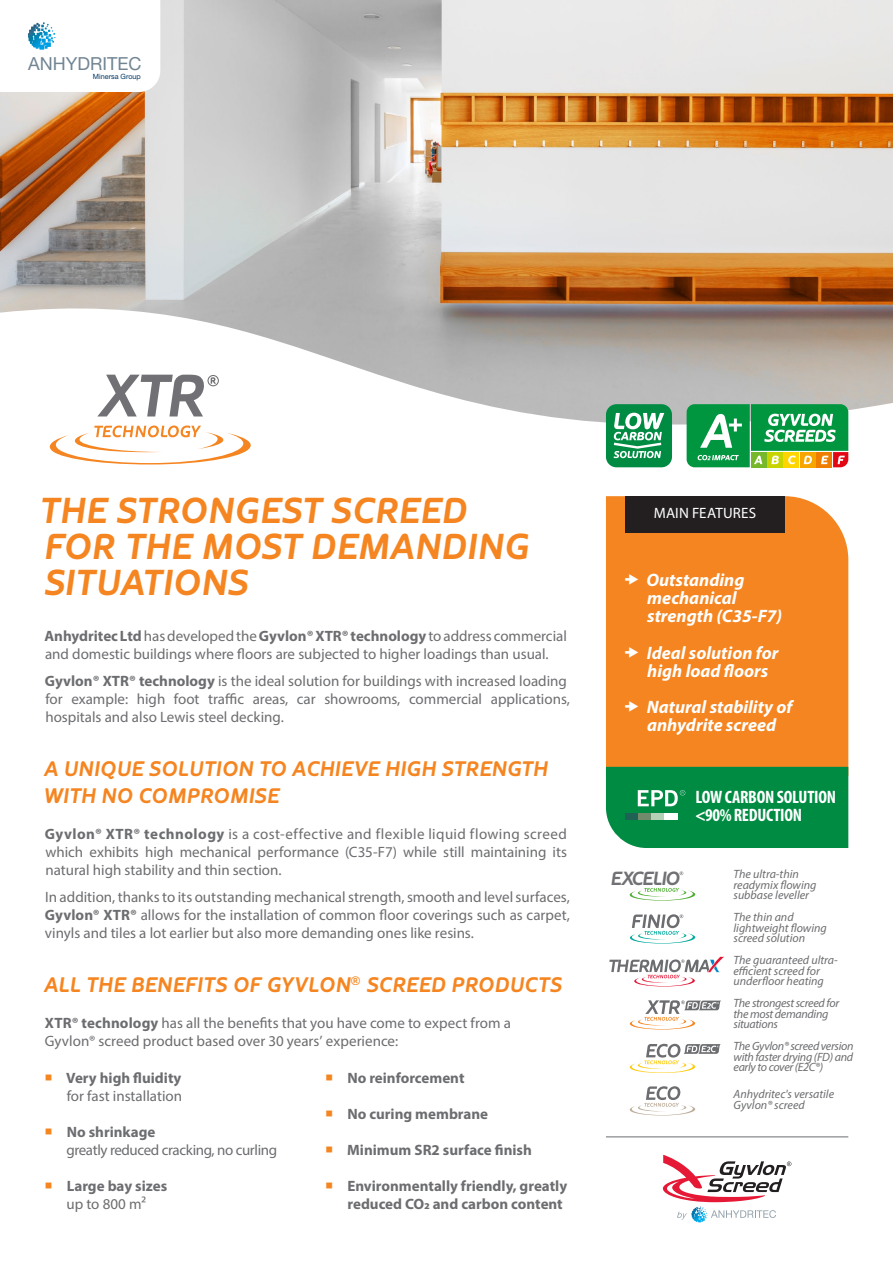
<style>
.page{position:relative;width:893px;height:1263px;background:#fff}
.page>*{position:absolute;margin:0;border:0;box-sizing:border-box;transform-origin:0 0}
.Baseline_Sable{font:italic 700 36px/36.2px "Oblik";color:#f58520}
.Titre_Orange{font:italic 700 21px/27px "Oblik";color:#f58520}
.t1{font:italic 700 19.05px "Oblik";letter-spacing:-.04em;color:#717074}
.t2{font:italic 700 18px/18px "Myriad Pro";color:#fff}
.NB{font:700 condensed 18px "Myriad Pro";letter-spacing:-.015em;color:#fff}
.t3{font:18px "Helvetica Neue";color:#728593}
.Courant{font:15px/18px "Myriad Pro";color:#6c6d70}
.t4{font:700 15px/18px "Myriad Pro";color:#6c6d70;text-align:center}
.Courant-2{font:15px/18px "Myriad Pro";letter-spacing:-.025em;color:#6c6d70}
.Pro_Ed__Paragraph{font:15px "Myriad Pro";letter-spacing:.01em;color:#fff}
.t5{font:italic 12px/10.5px "Myriad Pro";color:#6c6d70}
.t6{font:italic 12px/10.5px "Myriad Pro";letter-spacing:-.025em;color:#6c6d70}
.t7{font:7.2px "Helvetica Neue";color:#003864}
.s1{font-weight:700}
.s2{color:#f58520}
.s3{font-weight:400}
</style>
<div class="page">
<img style="left:0;top:0;width:893px;height:426px">
<div style="left:606px;top:496px;width:242px;height:271px;background:#f58520"></div>
<div style="left:625px;top:496px;width:159px;height:36px;background:#231f20"></div>
<svg style="left:97px;top:375px;width:122px;height:41px"></svg>
<svg style="left:50px;top:425px;width:201px;height:39px"></svg>
<svg style="left:630px;top:1086px;width:65px;height:29px"></svg>
<hr style="left:606px;top:1136px;width:242px;height:1px;background:#6c6d70">
<svg style="left:630px;top:888px;width:65px;height:13px"></svg>
<svg style="left:680px;top:871px;width:3px;height:4px"></svg>
<svg style="left:630px;top:914px;width:65px;height:29px"></svg>
<svg style="left:630px;top:1000px;width:91px;height:29px"></svg>
<svg style="left:630px;top:1044px;width:91px;height:29px"></svg>
<svg style="left:609px;top:956px;width:116px;height:30px"></svg>
<svg style="left:0;top:0;width:160px;height:92px"></svg>
<svg style="left:663px;top:1155px;width:128px;height:67px"></svg>
<svg style="left:687px;top:404px;width:161px;height:63px;background:#4cab5f"></svg>
<svg style="left:606px;top:404px;width:66px;height:63px"></svg>
<div style="left:606px;top:767px;width:242px;height:81px;background:#008b43"></div>
<svg style="left:625px;top:574px;width:13px;height:11px"></svg>
<svg style="left:625px;top:647px;width:13px;height:10px"></svg>
<svg style="left:625px;top:701px;width:13px;height:10px"></svg>
<p class="t3" style="left:28px;top:53px;width:115px">ANHYDRITEC</p>
<p class="t7" style="left:93px;top:72px;width:49px">Minersa Group</p>
<p class="Baseline_Sable" style="left:39px;top:493px;width:491px">THE STRONGEST SCREED<br>FOR THE MOST DEMANDING<br>SITUATIONS</p>
<p class="Courant" style="left:44px;top:626px;width:524px"><span class="s1">Anhydritec Ltd</span> has developed the <span class="s1">Gyvlon® XTR® technology</span> to address commercial and domestic buildings where floors are subjected to higher loadings than usual.</p>
<p class="Courant" style="left:45px;top:671px;width:526px"><span class="s1">Gyvlon® XTR® technology</span> is the ideal solution for buildings with increased loading for example: high foot traffic areas, car showrooms, commercial applications, hospitals and also Lewis steel decking.</p>
<p class="Titre_Orange" style="left:43px;top:755px;width:506px">A UNIQUE SOLUTION TO ACHIEVE HIGH STRENGTH<br>WITH NO COMPROMISE</p>
<p class="Courant" style="left:45px;top:825px;width:524px;text-align:justify"><span class="s1">Gyvlon® XTR® technology</span> is a cost-effective and flexible liquid flowing screed which exhibits high mechanical performance (C35-F7) while still maintaining its natural high stability and thin section.</p>
<p class="Courant" style="left:45px;top:888px;width:527px;text-align:justify">In addition, thanks to its outstanding mechanical strength, smooth and level surfaces, <span class="s1">Gyvlon® XTR®</span> allows for the installation of common floor coverings such as carpet, vinyls and tiles a lot earlier but also more demanding ones like resins.</p>
<p class="Titre_Orange" style="left:43px;top:972px;width:520px">ALL THE BENEFITS OF GYVLON<sup>®</sup> SCREED PRODUCTS</p>
<p class="Courant" style="left:45px;top:1014px;width:468px"><span class="s1">XTR® technology</span> has all the benefits that you have come to expect from a<br>Gyvlon® screed product based over 30 years’ experience:</p>
<p class="Courant" style="left:44px;top:1068px;width:139px;text-align:right"><span class="s2">○</span> <span class="s1">Very high fluidity </span>for fast installation</p>
<p class="Courant-2" style="left:67px;top:1122px;width:212px;text-indent:-22px"><span class="s2">○</span> <span class="s1">No shrinkage<br></span>greatly reduced cracking, no curling</p>
<p class="t4" style="left:44px;top:1176px;width:124px"><span class="s2">○</span> Large bay sizes <span class="s3">up to 800 m²</span></p>
<p class="t4" style="left:325px;top:1068px;width:141px"><span class="s2">○</span> No reinforcement</p>
<p class="t4" style="left:325px;top:1104px;width:165px"><span class="s2">○</span> No curing membrane</p>
<p class="t4" style="left:325px;top:1140px;width:208px"><span class="s2">○</span> Minimum SR2 surface finish</p>
<p class="t4" style="left:325px;top:1176px;width:244px;text-align:right"><span class="s2">○</span> Environmentally friendly, greatly reduced CO2 and carbon content</p>
<p class="Pro_Ed__Paragraph" style="left:654px;top:504px;width:104px">MAIN FEATURES</p>
<p class="t2" style="left:646px;top:571px;width:137px">Outstanding mechanical strength (C35-F7)</p>
<p class="t2" style="left:647px;top:643px;width:133px">Ideal solution for high load floors</p>
<p class="t2" style="left:647px;top:697px;width:147px">Natural stability of anhydrite screed</p>
<p class="NB" style="left:695px;top:786px;width:142px">LOW CARBON SOLUTION</p>
<p class="NB" style="left:695px;top:804px;width:108px">&lt;90% REDUCTION</p>
<p class="t1" style="left:610px;top:867px;width:71px">EXCELIO</p>
<p class="t5" style="left:733px;top:868px;width:85px">The ultra-thin readymix flowing subbase leveller</p>
<p class="t5" style="left:733px;top:911px;width:95px">The thin and lightweight flowing screed solution</p>
<p class="t5" style="left:733px;top:954px;width:106px">The guaranteed ultra&shy;efficient screed for underfloor heating</p>
<p class="t6" style="left:733px;top:997px;width:107px">The strongest screed for the most demanding situations</p>
<p class="t5" style="left:733px;top:1041px;width:122px;text-align:justify">The Gyvlon® screed version with faster drying (FD) and early to cover (E2C®)</p>
<p class="t5" style="left:733px;top:1089px;width:102px">Anhydritec's versatile<br>Gyvlon® screed</p>
</div>
